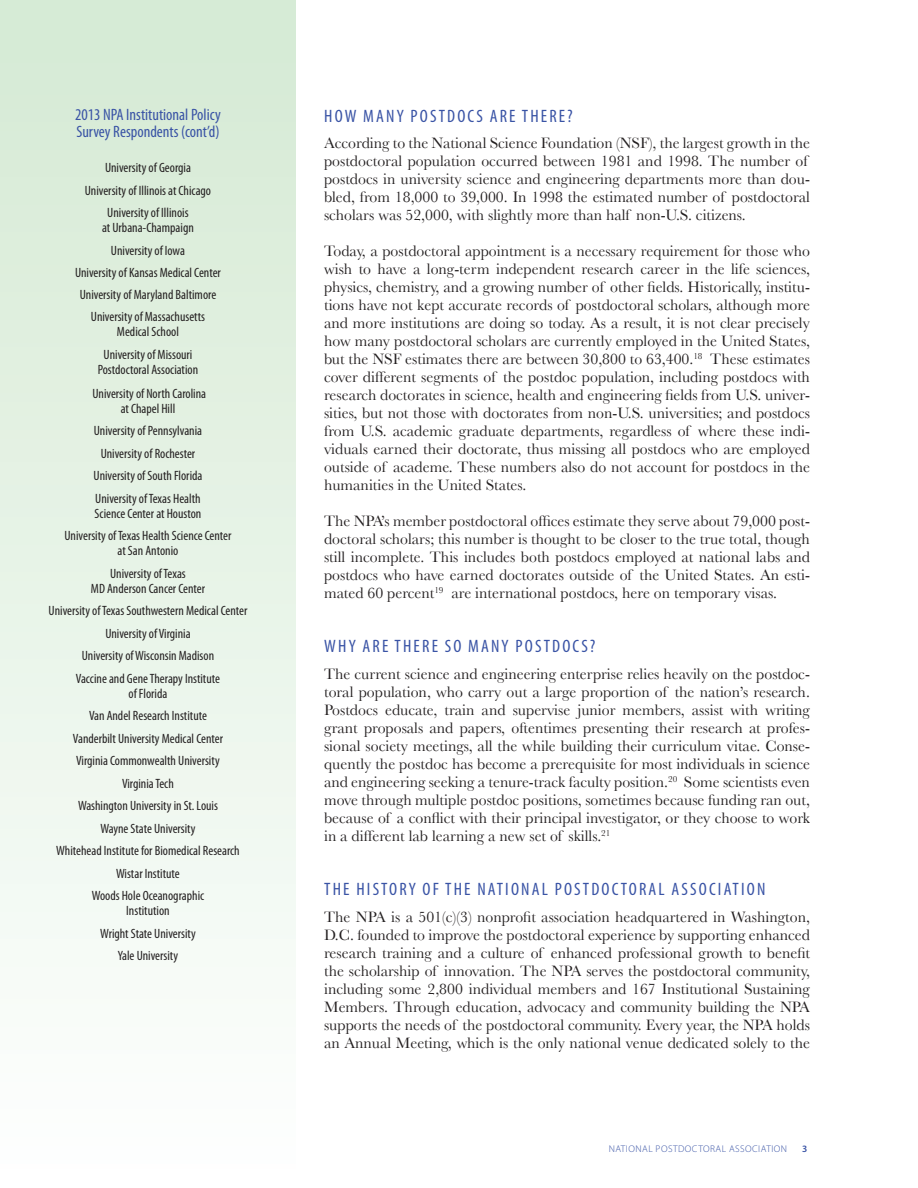
<style>
.page{position:relative;width:918px;height:1188px;background:#fff}
.page>*{position:absolute;margin:0;border:0;box-sizing:border-box;transform-origin:0 0}
.t1{font:condensed 18px "Myriad Pro";letter-spacing:.12em;color:#3953a5}
.t2{font:condensed 16.5px/16.5px "Myriad Pro";color:#3953a5}
.t3{font:15.75px/18px "Baskerville";color:#231f20;text-align:justify}
.t4{font:condensed 13.5px/15px "Myriad Pro";color:#231f20;text-align:center}
.t5{font:300 9.75px "Myriad Pro";letter-spacing:.05em;color:#3953a5}
.t6{font:600 9.75px "Myriad Pro";color:#3953a5}
</style>
<div class="page">
<div style="left:0;top:0;width:296px;height:1188px;background:linear-gradient(to bottom,#d4e9d3,#fefffe)"></div>
<p class="t2" style="left:75px;top:106px;width:147px">2013 NPA Institutional Policy<br>Survey Respondents (cont’d)</p>
<p class="t4" style="left:105px;top:160px;width:87px">University of Georgia</p>
<p class="t4" style="left:85px;top:183px;width:128px">University of Illinois at Chicago</p>
<p class="t4" style="left:102px;top:205px;width:93px">University of Illinois at Urbana-Champaign</p>
<p class="t4" style="left:111px;top:243px;width:76px">University of Iowa</p>
<p class="t4" style="left:75px;top:265px;width:147px">University of Kansas Medical Center</p>
<p class="t4" style="left:80px;top:287px;width:138px">University of Maryland Baltimore</p>
<p class="t4" style="left:91px;top:309px;width:116px">University of Massachusetts<br>Medical School</p>
<p class="t4" style="left:98px;top:347px;width:102px">University of Missouri<br>Postdoctoral Association</p>
<p class="t4" style="left:92px;top:386px;width:115px">University of North Carolina at Chapel Hill</p>
<p class="t4" style="left:94px;top:423px;width:110px">University of Pennsylvania</p>
<p class="t4" style="left:101px;top:446px;width:96px">University of Rochester</p>
<p class="t4" style="left:94px;top:468px;width:110px">University of South Florida</p>
<p class="t4" style="left:95px;top:491px;width:108px;text-align:left">University of Texas Health<br>Science Center at Houston</p>
<p class="t4" style="left:64px;top:528px;width:169px">University of Texas Health Science Center at San Antonio</p>
<p class="t4" style="left:91px;top:566px;width:116px">University of Texas<br>MD Anderson Cancer Center</p>
<p class="t4" style="left:49px;top:603px;width:200px">University of Texas Southwestern Medical Center</p>
<p class="t4" style="left:105px;top:626px;width:87px">University of Virginia</p>
<p class="t4" style="left:82px;top:648px;width:134px">University of Wisconsin Madison</p>
<p class="t4" style="left:76px;top:671px;width:146px">Vaccine and Gene Therapy Institute of Florida</p>
<p class="t4" style="left:89px;top:708px;width:119px">Van Andel Research Institute</p>
<p class="t4" style="left:73px;top:731px;width:152px">Vanderbilt University Medical Center</p>
<p class="t4" style="left:76px;top:753px;width:145px">Virginia Commonwealth University</p>
<p class="t4" style="left:122px;top:776px;width:53px">Virginia Tech</p>
<p class="t4" style="left:78px;top:798px;width:141px">Washington University in St. Louis</p>
<p class="t4" style="left:100px;top:821px;width:97px">Wayne State University</p>
<p class="t4" style="left:56px;top:843px;width:185px">Whitehead Institute for Biomedical Research</p>
<p class="t4" style="left:116px;top:866px;width:65px">Wistar Institute</p>
<p class="t4" style="left:92px;top:888px;width:114px">Woods Hole Oceanographic<br>Institution</p>
<p class="t4" style="left:100px;top:926px;width:97px">Wright State University</p>
<p class="t4" style="left:118px;top:948px;width:62px">Yale University</p>
<p class="t1" style="left:324px;top:105px;width:250px">HOW MANY POSTDOCS ARE THERE?</p>
<p class="t3" style="left:324px;top:134px;width:487px;text-align:left">According to the National Science Foundation (NSF), the largest growth in the postdoctoral population occurred between 1981 and 1998. The number of postdocs in university science and engineering departments more than dou&shy;bled, from 18,000 to 39,000. In 1998 the estimated number of postdoctoral scholars was 52,000, with slightly more than half non-U.S. citizens.</p>
<p class="t3" style="left:324px;top:242px;width:487px">Today, a postdoctoral appointment is a necessary requirement for those who wish to have a long-term independent research career in the life sciences, physics, chemistry, and a growing number of other fields. Historically, institu&shy;tions have not kept accurate records of postdoctoral scholars, although more and more institutions are doing so today. As a result, it is not clear precisely how many postdoctoral scholars are currently employed in the United States, but the NSF estimates there are between 30,800 to 63,400.<sup>18</sup> These estimates cover different segments of the postdoc population, including postdocs with research doctorates in science, health and engineering fields from U.S. univer&shy;sities, but not those with doctorates from non-U.S. universities; and postdocs from U.S. academic graduate departments, regardless of where these indi&shy;viduals earned their doctorate, thus missing all postdocs who are employed outside of academe. These numbers also do not account for postdocs in the humanities in the United States.</p>
<p class="t3" style="left:324px;top:512px;width:487px">The NPA’s member postdoctoral offices estimate they serve about 79,000 post&shy;doctoral scholars; this number is thought to be closer to the true total, though still incomplete. This includes both postdocs employed at national labs and postdocs who have earned doctorates outside of the United States. An esti&shy;mated 60 percent<sup>19</sup> are international postdocs, here on temporary visas.</p>
<p class="t1" style="left:324px;top:636px;width:273px">WHY ARE THERE SO MANY POSTDOCS?</p>
<p class="t3" style="left:324px;top:665px;width:487px">The current science and engineering enterprise relies heavily on the postdoc&shy;toral population, who carry out a large proportion of the nation’s research.<br>Postdocs educate, train and supervise junior members, assist with writing grant proposals and papers, oftentimes presenting their research at profes&shy;sional society meetings, all the while building their curriculum vitae. Conse&shy;quently the postdoc has become a prerequisite for most individuals in science and engineering seeking a tenure-track faculty position.<sup>20</sup> Some scientists even move through multiple postdoc positions, sometimes because funding ran out, because of a conflict with their principal investigator, or they choose to work in a different lab learning a new set of skills.<sup>21</sup></p>
<p class="t1" style="left:324px;top:879px;width:443px">THE HISTORY OF THE NATIONAL POSTDOCTORAL ASSOCIATION</p>
<p class="t3" style="left:324px;top:908px;width:487px">The NPA is a 501(c)(3) nonprofit association headquartered in Washington, D.C. founded to improve the postdoctoral experience by supporting enhanced research training and a culture of enhanced professional growth to benefit the scholarship of innovation. The NPA serves the postdoctoral community, including some 2,800 individual members and 167 Institutional Sustaining Members. Through education, advocacy and community building the NPA supports the needs of the postdoctoral community. Every year, the NPA holds an Annual Meeting, which is the only national venue dedicated solely to the</p>
<p class="t5" style="left:609px;top:1143px;width:180px">NATIONAL POSTDOCTORAL ASSOCIATION</p>
<p class="t6" style="left:802px;top:1143px;width:7px">3</p>
</div>
